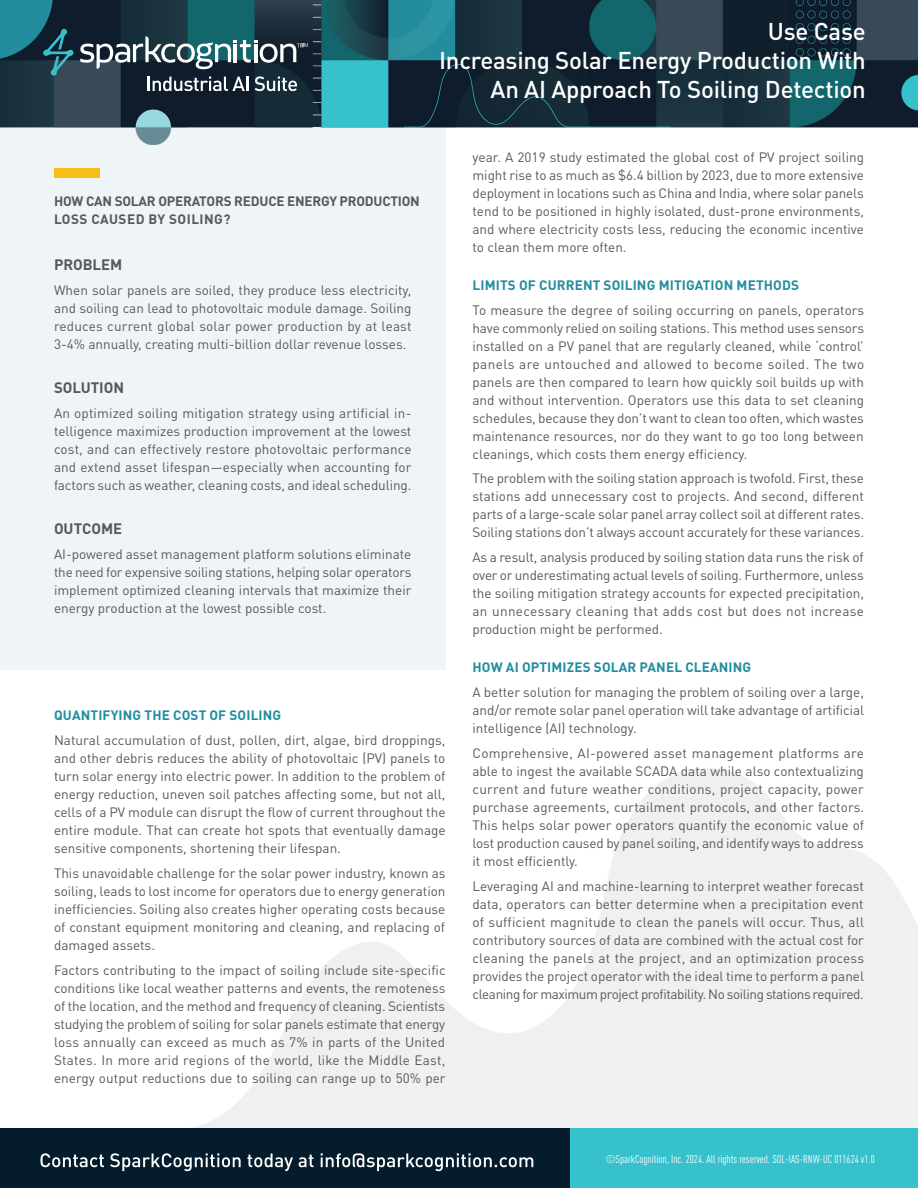
<style>
.page{position:relative;width:918px;height:1188px;background:#fff}
.page>*{position:absolute;margin:0;border:0;box-sizing:border-box;transform-origin:0 0}
.t1{font:500 24px/28.8px "DINOT";letter-spacing:-.01em;color:#fff;text-align:right}
.t2{font:700 15px "DINOT";color:#57585a}
.t3{font:13.5px/18px "DINOT";color:#57585a;text-align:justify}
.t4{font:700 13.5px "DINOT";letter-spacing:.01em;color:#218da0}
.t5{font:700 13.5px/18px "DINOT";letter-spacing:-.015em;color:#57585a}
.Copyright_Style{font:condensed 11.25px "DINOT";color:#fff}
</style>
<div class="page">
<svg style="left:178px;top:768px;width:740px;height:361px;fill:#f0f0f0"></svg>
<div style="left:0;top:82px;width:446px;height:587px;background:#eff5f7"></div>
<img style="left:0;top:0;width:918px;height:144px">
<div style="left:54px;top:169px;width:45px;height:9px;background:#f7be16"></div>
<div style="left:570px;top:1129px;width:348px;height:59px;background:#36c1cc"></div>
<div style="left:0;top:1129px;width:570px;height:59px;background:#051c2c"></div>
<svg style="left:41px;top:1153px;width:492px;height:18px"></svg>
<svg style="left:43px;top:29px;width:31px;height:47px"></svg>
<svg style="left:80px;top:36px;width:228px;height:33px"></svg>
<svg style="left:148px;top:77px;width:100px;height:14px"></svg>
<svg style="left:255px;top:76px;width:42px;height:15px"></svg>
<p class="t1" style="left:768px;top:15px;width:99px">Use Case</p>
<p class="t1" style="left:439px;top:44px;width:428px">Increasing Solar Energy Production With<br>An AI Approach To Soiling Detection</p>
<p class="t5" style="left:54px;top:191px;width:367px">HOW CAN SOLAR OPERATORS REDUCE ENERGY PRODUCTION<br>LOSS CAUSED BY SOILING?</p>
<p class="t2" style="left:54px;top:253px;width:70px">PROBLEM</p>
<p class="t3" style="left:54px;top:280px;width:359px">When solar panels are soiled, they produce less electricity, and soiling can lead to photovoltaic module damage. Soiling reduces current global solar power production by at least 3-4% annually, creating multi-billion dollar revenue losses.</p>
<p class="t2" style="left:54px;top:376px;width:72px">SOLUTION</p>
<p class="t3" style="left:54px;top:403px;width:359px">An optimized soiling mitigation strategy using artificial in&shy;telligence maximizes production improvement at the lowest cost, and can effectively restore photovoltaic performance and extend asset lifespan—especially when accounting for factors such as weather, cleaning costs, and ideal scheduling.</p>
<p class="t2" style="left:54px;top:517px;width:70px">OUTCOME</p>
<p class="t3" style="left:54px;top:544px;width:359px">AI-powered asset management platform solutions eliminate the need for expensive soiling stations, helping solar operators implement optimized cleaning intervals that maximize their energy production at the lowest possible cost.</p>
<p class="t4" style="left:54px;top:705px;width:229px">QUANTIFYING THE COST OF SOILING</p>
<p class="t3" style="left:54px;top:730px;width:393px">Natural accumulation of dust, pollen, dirt, algae, bird droppings, and other debris reduces the ability of photovoltaic (PV) panels to turn solar energy into electric power. In addition to the problem of energy reduction, uneven soil patches affecting some, but not all, cells of a PV module can disrupt the flow of current throughout the entire module. That can create hot spots that eventually damage sensitive components, shortening their lifespan.</p>
<p class="t3" style="left:54px;top:863px;width:393px">This unavoidable challenge for the solar power industry, known as soiling, leads to lost income for operators due to energy generation inefficiencies. Soiling also creates higher operating costs because of constant equipment monitoring and cleaning, and replacing of damaged assets.</p>
<p class="t3" style="left:54px;top:960px;width:393px">Factors contributing to the impact of soiling include site-specific conditions like local weather patterns and events, the remoteness of the location, and the method and frequency of cleaning. Scientists studying the problem of soiling for solar panels estimate that energy loss annually can exceed as much as 7% in parts of the United States. In more arid regions of the world, like the Middle East, energy output reductions due to soiling can range up to 50% per</p>
<p class="t3" style="left:472px;top:146px;width:393px">year. A 2019 study estimated the global cost of PV project soiling might rise to as much as $6.4 billion by 2023, due to more extensive deployment in locations such as China and India, where solar panels tend to be positioned in highly isolated, dust-prone environments, and where electricity costs less, reducing the economic incentive to clean them more often.</p>
<p class="t4" style="left:473px;top:274px;width:328px">LIMITS OF CURRENT SOILING MITIGATION METHODS</p>
<p class="t3" style="left:472px;top:299px;width:393px">To measure the degree of soiling occurring on panels, operators have commonly relied on soiling stations. This method uses sensors installed on a PV panel that are regularly cleaned, while ‘control’ panels are untouched and allowed to become soiled. The two panels are then compared to learn how quickly soil builds up with and without intervention. Operators use this data to set cleaning schedules, because they don’t want to clean too often, which wastes maintenance resources, nor do they want to go too long between cleanings, which costs them energy efficiency.</p>
<p class="t3" style="left:472px;top:468px;width:393px">The problem with the soiling station approach is twofold. First, these stations add unnecessary cost to projects. And second, different parts of a large-scale solar panel array collect soil at different rates.<br>Soiling stations don’t always account accurately for these variances.</p>
<p class="t3" style="left:472px;top:547px;width:393px">As a result, analysis produced by soiling station data runs the risk of over or underestimating actual levels of soiling. Furthermore, unless the soiling mitigation strategy accounts for expected precipitation, an unnecessary cleaning that adds cost but does not increase production might be performed.</p>
<p class="t4" style="left:473px;top:657px;width:280px">HOW AI OPTIMIZES SOLAR PANEL CLEANING</p>
<p class="t3" style="left:472px;top:682px;width:393px">A better solution for managing the problem of soiling over a large, and/or remote solar panel operation will take advantage of artificial intelligence (AI) technology.</p>
<p class="t3" style="left:472px;top:743px;width:393px">Comprehensive, AI-powered asset management platforms are able to ingest the available SCADA data while also contextualizing current and future weather conditions, project capacity, power purchase agreements, curtailment protocols, and other factors.<br>This helps solar power operators quantify the economic value of lost production caused by panel soiling, and identify ways to address it most efficiently.</p>
<p class="t3" style="left:472px;top:875px;width:393px">Leveraging AI and machine-learning to interpret weather forecast data, operators can better determine when a precipitation event of sufficient magnitude to clean the panels will occur. Thus, all contributory sources of data are combined with the actual cost for cleaning the panels at the project, and an optimization process provides the project operator with the ideal time to perform a panel cleaning for maximum project profitability. No soiling stations required.</p>
<p class="Copyright_Style" style="left:606px;top:1152px;width:270px">©SparkCognition, Inc. 2024. All rights reserved. SOL-IAS-RNW-UC 011624 v1.0</p>
</div>
